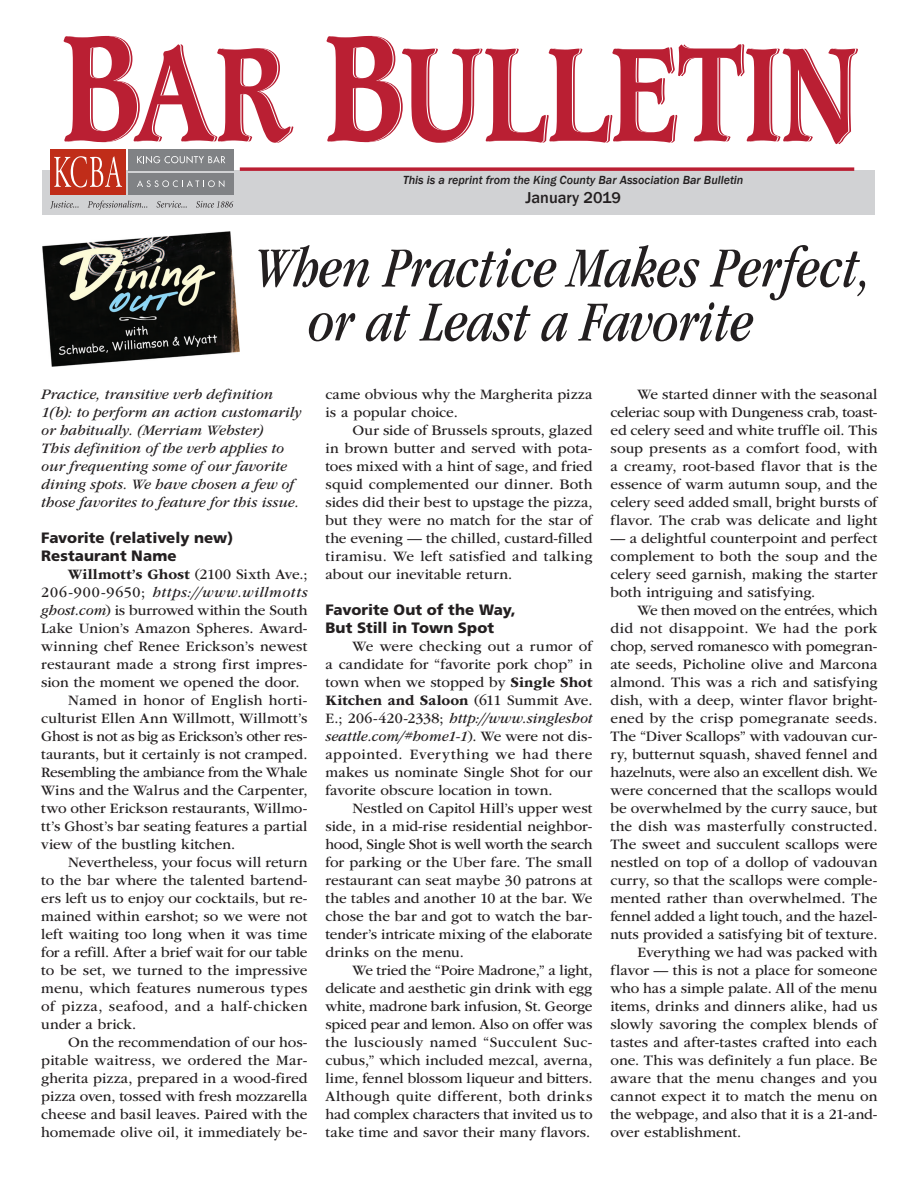
<style>
.page{position:relative;width:918px;height:1188px;background:#fff}
.page>*{position:absolute;margin:0;border:0;box-sizing:border-box;transform-origin:0 0}
.Kicker_-_ital{font:700 160.05px "Caxton BT";color:#ba1f33;scale:.8 1}
.Kicker_-_ital-2{font:700 141px "Caxton BT";letter-spacing:-.015em;color:#ba1f33;scale:.8 1}
.Header-Ital{font:italic condensed 58.5px/54px "Garamond";color:#231f20}
.t1{font:500 16.2px "Franklin Gothic";color:#231f20}
.Body{font:15px/18px "ITC Garamond Std";color:#231f20;text-align:justify}
.Body-2{font:italic 15px/18px "ITC Garamond Std";color:#231f20}
.Subhead_-_in_text{font:900 15px/18px "Frutiger";color:#231f20}
.t2{font:italic 500 12.15px "Franklin Gothic";color:#231f20}
.s1{font-size:141px}
.s2{font-weight:700}
.s3{font-style:italic}
</style>
<div class="page">
<div style="left:43px;top:171px;width:832px;height:44px;background:#d1d2d4"></div>
<svg style="left:240px;top:167px;width:614px;height:4px;background:#c13b4c"></svg>
<div style="left:128px;top:149px;width:106px;height:22px;background:#808285"></div>
<div style="left:128px;top:173px;width:106px;height:22px;background:#808285"></div>
<div style="left:50px;top:149px;width:76px;height:46px;background:#c02d19"></div>
<svg style="left:54px;top:156px;width:68px;height:31px"></svg>
<svg style="left:137px;top:156px;width:88px;height:7px"></svg>
<svg style="left:137px;top:180px;width:87px;height:7px"></svg>
<svg style="left:50px;top:201px;width:29px;height:8px"></svg>
<svg style="left:88px;top:201px;width:59px;height:9px"></svg>
<svg style="left:157px;top:201px;width:30px;height:7px"></svg>
<svg style="left:196px;top:201px;width:38px;height:7px"></svg>
<img style="left:43px;top:232px;width:197px;height:134px">
<p class="Kicker_-_ital" style="left:60px;top:-13px;width:433px">B<span class="s1">AR</span> B</p>
<p class="Kicker_-_ital-2" style="left:403px;top:5px;width:575px">ULLETIN</p>
<p class="t2" style="left:403px;top:172px;width:342px">This is a reprint from the King County Bar Association Bar Bulletin</p>
<p class="t1" style="left:525px;top:188px;width:97px">January 2019</p>
<p class="Header-Ital" style="left:308px;top:241px;width:565px;text-indent:-54px">When Practice Makes Perfect, or at Least a Favorite</p>
<p class="Body-2" style="left:41px;top:385px;width:261px">Practice, transitive verb definition 1(b): to perform an action customarily or habitually. (Merriam Webster)<br>This definition of the verb applies to our frequenting some of our favorite dining spots. We have chosen a few of those favorites to feature for this issue.</p>
<p class="Subhead_-_in_text" style="left:41px;top:528px;width:194px">Favorite (relatively new)<br>Restaurant Name</p>
<p class="Body" style="left:41px;top:565px;width:268px;text-indent:27px"><span class="s2">Willmott’s Ghost</span> (2100 Sixth Ave.; 206-900-9650; <span class="s3">https://www.willmotts ghost.com</span>) is burrowed within the South Lake Union’s Amazon Spheres. Award&shy;winning chef Renee Erickson’s newest restaurant made a strong first impres&shy;sion the moment we opened the door.</p>
<p class="Body" style="left:41px;top:691px;width:268px;text-indent:27px">Named in honor of English horti&shy;culturist Ellen Ann Willmott, Willmott’s Ghost is not as big as Erickson’s other res&shy;taurants, but it certainly is not cramped.<br>Resembling the ambiance from the Whale Wins and the Walrus and the Carpenter, two other Erickson restaurants, Willmo&shy;tt’s Ghost’s bar seating features a partial view of the bustling kitchen.</p>
<p class="Body" style="left:41px;top:853px;width:268px;text-indent:27px">Nevertheless, your focus will return to the bar where the talented bartend&shy;ers left us to enjoy our cocktails, but re&shy;mained within earshot; so we were not left waiting too long when it was time for a refill. After a brief wait for our table to be set, we turned to the impressive menu, which features numerous types of pizza, seafood, and a half-chicken under a brick.</p>
<p class="Body" style="left:41px;top:1033px;width:268px;text-indent:27px">On the recommendation of our hos&shy;pitable waitress, we ordered the Mar&shy;gherita pizza, prepared in a wood-fired pizza oven, tossed with fresh mozzarella cheese and basil leaves. Paired with the homemade olive oil, it immediately be-</p>
<p class="Body" style="left:326px;top:385px;width:269px">came obvious why the Margherita pizza is a popular choice.</p>
<p class="Body" style="left:326px;top:421px;width:269px;text-indent:27px">Our side of Brussels sprouts, glazed in brown butter and served with pota&shy;toes mixed with a hint of sage, and fried squid complemented our dinner. Both sides did their best to upstage the pizza, but they were no match for the star of the evening — the chilled, custard-filled tiramisu. We left satisfied and talking about our inevitable return.</p>
<p class="Subhead_-_in_text" style="left:326px;top:600px;width:192px">Favorite Out of the Way,<br>But Still in Town Spot</p>
<p class="Body" style="left:326px;top:637px;width:269px;text-indent:27px">We were checking out a rumor of a candidate for “favorite pork chop” in town when we stopped by <span class="s2">Single Shot Kitchen and Saloon</span> (611 Summit Ave.<br>E.; 206-420-2338; <span class="s3">http://www.singleshot seattle.com/#home1-1</span>). We were not dis&shy;appointed. Everything we had there makes us nominate Single Shot for our favorite obscure location in town.</p>
<p class="Body" style="left:326px;top:799px;width:269px;text-indent:27px">Nestled on Capitol Hill’s upper west side, in a mid-rise residential neighbor&shy;hood, Single Shot is well worth the search for parking or the Uber fare. The small restaurant can seat maybe 30 patrons at the tables and another 10 at the bar. We chose the bar and got to watch the bar&shy;tender’s intricate mixing of the elaborate drinks on the menu.</p>
<p class="Body" style="left:326px;top:961px;width:269px;text-indent:27px">We tried the “Poire Madrone,” a light, delicate and aesthetic gin drink with egg white, madrone bark infusion, St. George spiced pear and lemon. Also on offer was the lusciously named “Succulent Suc&shy;cubus,” which included mezcal, averna, lime, fennel blossom liqueur and bitters.<br>Although quite different, both drinks had complex characters that invited us to take time and savor their many flavors.</p>
<p class="Body" style="left:610px;top:385px;width:269px;text-indent:27px">We started dinner with the seasonal celeriac soup with Dungeness crab, toast&shy;ed celery seed and white truffle oil. This soup presents as a comfort food, with a creamy, root-based flavor that is the essence of warm autumn soup, and the celery seed added small, bright bursts of flavor. The crab was delicate and light</p>
<p class="Body" style="left:610px;top:529px;width:269px">— a delightful counterpoint and perfect complement to both the soup and the celery seed garnish, making the starter both intriguing and satisfying.</p>
<p class="Body" style="left:610px;top:601px;width:269px;text-indent:27px">We then moved on the entrées, which did not disappoint. We had the pork chop, served romanesco with pomegran&shy;ate seeds, Picholine olive and Marcona almond. This was a rich and satisfying dish, with a deep, winter flavor bright&shy;ened by the crisp pomegranate seeds.<br>The “Diver Scallops” with vadouvan cur&shy;ry, butternut squash, shaved fennel and hazelnuts, were also an excellent dish. We were concerned that the scallops would be overwhelmed by the curry sauce, but the dish was masterfully constructed.<br>The sweet and succulent scallops were nestled on top of a dollop of vadouvan curry, so that the scallops were comple&shy;mented rather than overwhelmed. The fennel added a light touch, and the hazel&shy;nuts provided a satisfying bit of texture.</p>
<p class="Body" style="left:610px;top:943px;width:269px;text-indent:27px">Everything we had was packed with flavor — this is not a place for someone who has a simple palate. All of the menu items, drinks and dinners alike, had us slowly savoring the complex blends of tastes and after-tastes crafted into each one. This was definitely a fun place. Be aware that the menu changes and you cannot expect it to match the menu on the webpage, and also that it is a 21-and&shy;over establishment.</p>
</div>
